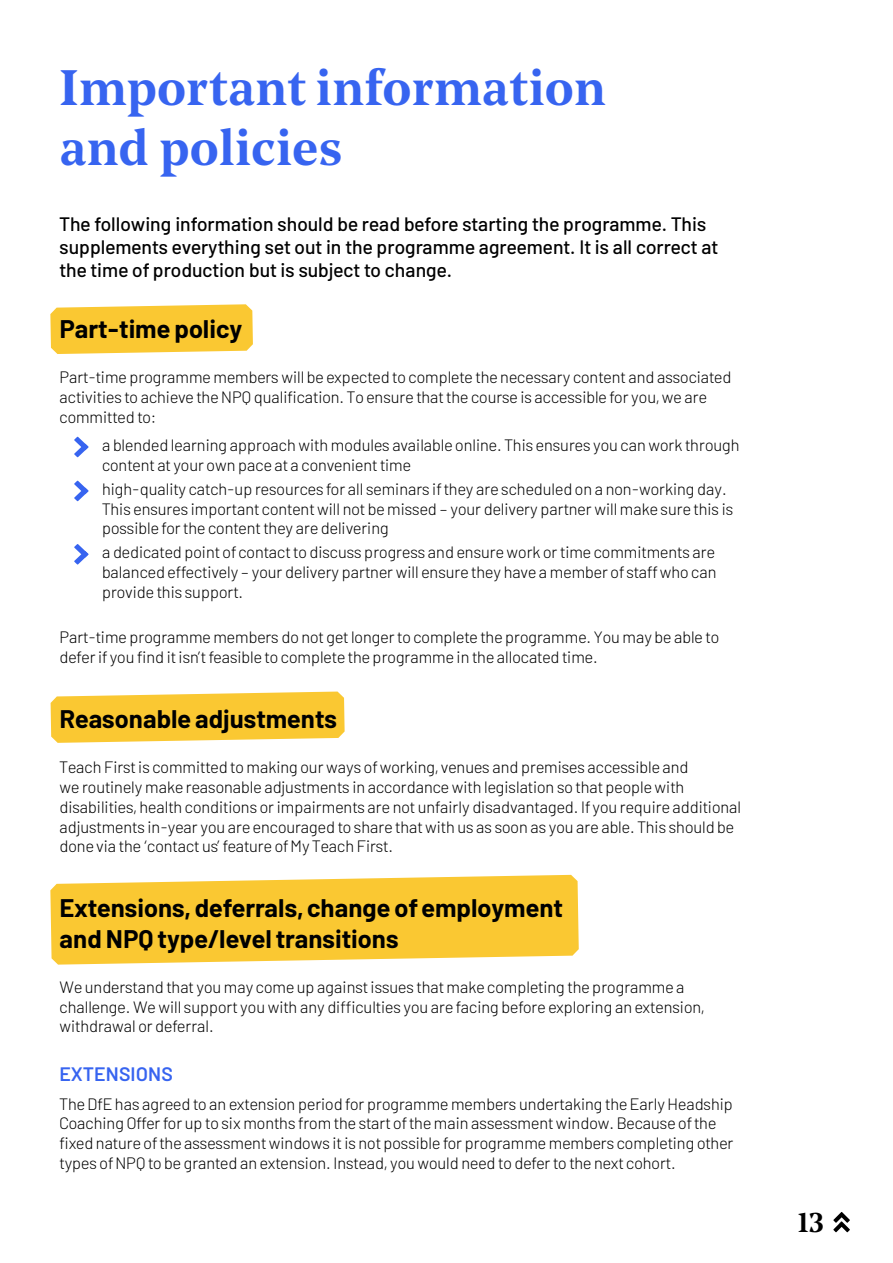
<style>
.page{position:relative;width:893px;height:1263px;background:#fff}
.page>*{position:absolute;margin:0;border:0;box-sizing:border-box;transform-origin:0 0}
.t1{font:600 49.5px/59.4px "Noe Text";color:#3764f0}
.t2{font:600 27px "Noe Text";color:#000}
.t3{font:700 25.5px/30.6px "Barlow";color:#000}
.t4{font:500 19.5px/23.4px "Barlow";color:#000}
.t5{font:600 19.5px "Barlow";letter-spacing:.02em;color:#3764f0}
.t6{font:300 16.5px/19.8px "Barlow";color:#000}
</style>
<div class="page">
<svg style="left:833px;top:1212px;width:17px;height:20px"></svg>
<svg style="left:50px;top:875px;width:529px;height:90px;fill:#fac832"></svg>
<svg style="left:51px;top:691px;width:294px;height:52px"></svg>
<svg style="left:50px;top:304px;width:203px;height:50px"></svg>
<svg style="left:74px;top:437px;width:14px;height:20px"></svg>
<svg style="left:74px;top:481px;width:14px;height:20px"></svg>
<svg style="left:74px;top:544px;width:14px;height:20px"></svg>
<h1 class="t1" style="left:60px;top:55px;width:548px">Important information and policies</h1>
<p class="t4" style="left:60px;top:210px;width:660px">The following information should be read before starting the programme. This supplements everything set out in the programme agreement. It is all correct at the time of production but is subject to change.</p>
<h3 class="t3" style="left:60px;top:311px;width:184px">Part-time policy</h3>
<p class="t6" style="left:60px;top:366px;width:673px">Part-time programme members will be expected to complete the necessary content and associated activities to achieve the NPQ qualification. To ensure that the course is accessible for you, we are committed to:</p>
<p class="t6" style="left:102px;top:434px;width:639px;text-indent:-21px">• a blended learning approach with modules available online. This ensures you can work through content at your own pace at a convenient time</p>
<p class="t6" style="left:102px;top:478px;width:633px;text-indent:-21px">• high-quality catch-up resources for all seminars if they are scheduled on a non-working day.<br>This ensures important content will not be missed – your delivery partner will make sure this is possible for the content they are delivering</p>
<p class="t6" style="left:102px;top:541px;width:616px;text-align:justify;text-indent:-21px">• a dedicated point of contact to discuss progress and ensure work or time commitments are balanced effectively – your delivery partner will ensure they have a member of staff who can provide this support.</p>
<p class="t6" style="left:60px;top:626px;width:661px">Part-time programme members do not get longer to complete the programme. You may be able to defer if you find it isn’t feasible to complete the programme in the allocated time.</p>
<h3 class="t3" style="left:60px;top:701px;width:279px">Reasonable adjustments</h3>
<p class="t6" style="left:60px;top:756px;width:683px">Teach First is committed to making our ways of working, venues and premises accessible and<br>we routinely make reasonable adjustments in accordance with legislation so that people with disabilities, health conditions or impairments are not unfairly disadvantaged. If you require additional adjustments in-year you are encouraged to share that with us as soon as you are able. This should be done via the ‘contact us’ feature of My Teach First.</p>
<h3 class="t3" style="left:60px;top:890px;width:505px">Extensions, deferrals, change of employment and NPQ type/level transitions</h3>
<p class="t6" style="left:60px;top:976px;width:646px">We understand that you may come up against issues that make completing the programme a challenge. We will support you with any difficulties you are facing before exploring an extension, withdrawal or deferral.</p>
<p class="t5" style="left:60px;top:1060px;width:115px">EXTENSIONS</p>
<p class="t6" style="left:60px;top:1092px;width:675px">The DfE has agreed to an extension period for programme members undertaking the Early Headship Coaching Offer for up to six months from the start of the main assessment window. Because of the fixed nature of the assessment windows it is not possible for programme members completing other types of NPQ to be granted an extension. Instead, you would need to defer to the next cohort.</p>
<h2 class="t2" style="left:797px;top:1202px;width:28px">13</h2>
</div>
